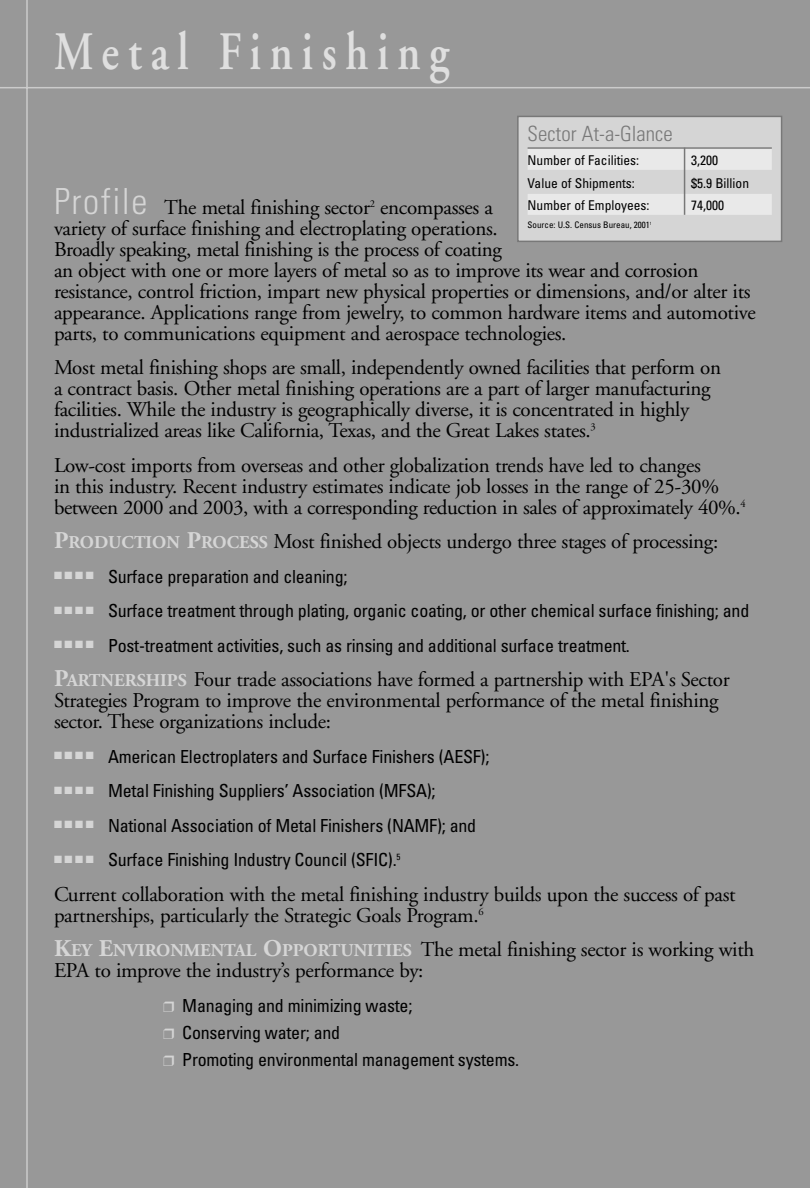
<style>
.page{position:relative;width:810px;height:1188px;background:#989898}
.page>*{position:absolute;margin:0;border:0;box-sizing:border-box;transform-origin:0 0}
.t1{font:600 54px "Adobe Garamond";letter-spacing:.205em;color:#dfdfdf;scale:.8 1}
.t2{font:21px/21px "Adobe Garamond";letter-spacing:-.015em;color:#000}
.t3{font:300 condensed 21px "Univers";color:#787878}
.t4{font:condensed 18px/27px "Univers";letter-spacing:-.015em;color:#000}
.t5{font:condensed 13.5px "Univers";color:#000}
.t6{font:condensed 9px "Univers";color:#000}
.s1{font-family:"Univers";font-weight:300;font-stretch:condensed;font-size:36px;color:#d5d5d5}
.s2{font-weight:700;font-size:24px;color:#d5d5d5}
.s3{font-weight:700;font-size:18px;color:#d5d5d5}
.s4{color:#d5d5d5}
</style>
<div class="page">
<hr style="left:0;top:87px;width:810px;height:1px;background:#cbcbcb">
<hr style="left:26px;top:0;width:2px;height:1188px;background:#cbcbcb">
<svg style="left:517px;top:115px;width:266px;height:127px;background:#d6d6d6"></svg>
<h1 class="t1" style="left:54px;top:30px;width:496px">Metal Finishing</h1>
<p class="t3" style="left:528px;top:126px;width:147px">Sector At-a-Glance</p>
<p class="t5" style="left:528px;top:156px;width:113px">Number of Facilities:</p>
<p class="t5" style="left:691px;top:156px;width:28px">3,200</p>
<p class="t5" style="left:528px;top:178px;width:109px">Value of Shipments:</p>
<p class="t5" style="left:691px;top:178px;width:60px">$5.9 Billion</p>
<p class="t5" style="left:528px;top:201px;width:124px">Number of Employees:</p>
<p class="t5" style="left:691px;top:201px;width:34px">74,000</p>
<p class="t6" style="left:528px;top:222px;width:126px">Source: U.S. Census Bureau, 2001<sup>1</sup></p>
<p class="t2" style="left:54px;top:198px;width:703px"><span class="s1">Profile</span> The metal finishing sector<sup>2</sup> encompasses a<br>variety of surface finishing and electroplating operations.<br>Broadly speaking, metal finishing is the process of coating<br>an object with one or more layers of metal so as to improve its wear and corrosion resistance, control friction, impart new physical properties or dimensions, and/or alter its appearance. Applications range from jewelry, to common hardware items and automotive parts, to communications equipment and aerospace technologies.</p>
<p class="t2" style="left:54px;top:359px;width:669px">Most metal finishing shops are small, independently owned facilities that perform on a contract basis. Other metal finishing operations are a part of larger manufacturing facilities. While the industry is geographically diverse, it is concentrated in highly industrialized areas like California, Texas, and the Great Lakes states.<sup>3</sup></p>
<p class="t2" style="left:54px;top:456px;width:693px">Low-cost imports from overseas and other globalization trends have led to changes<br>in this industry. Recent industry estimates indicate job losses in the range of 25-30% between 2000 and 2003, with a corresponding reduction in sales of approximately 40%.<sup>4</sup></p>
<p class="t2" style="left:54px;top:533px;width:666px"><span class="s2">P</span><span class="s3">RODUCTION</span> <span class="s2">P</span><span class="s3">ROCESS</span> Most finished objects undergo three stages of processing:</p>
<p class="t4" style="left:54px;top:564px;width:295px"><sup>■</sup> <sup>■</sup> <sup>■</sup> <sup>■</sup> Surface preparation and cleaning;</p>
<p class="t4" style="left:54px;top:599px;width:697px"><sup>■</sup> <sup>■</sup> <sup>■</sup> <sup>■</sup> Surface treatment through plating, organic coating, or other chemical surface finishing; and</p>
<p class="t4" style="left:54px;top:633px;width:577px"><sup>■</sup> <sup>■</sup> <sup>■</sup> <sup>■</sup> Post-treatment activities, such as rinsing and additional surface treatment.</p>
<p class="t2" style="left:54px;top:671px;width:677px"><span class="s2">P</span><span class="s3">ARTNERSHIPS</span> Four trade associations have formed a partnership with EPA's Sector<br>Strategies Program to improve the environmental performance of the metal finishing sector. These organizations include:</p>
<p class="t4" style="left:54px;top:744px;width:437px"><sup>■</sup> <sup>■</sup> <sup>■</sup> <sup>■</sup> American Electroplaters and Surface Finishers (AESF);</p>
<p class="t4" style="left:54px;top:779px;width:383px"><sup>■</sup> <sup>■</sup> <sup>■</sup> <sup>■</sup> Metal Finishing Suppliers’ Association (MFSA);</p>
<p class="t4" style="left:54px;top:813px;width:424px"><sup>■</sup> <sup>■</sup> <sup>■</sup> <sup>■</sup> National Association of Metal Finishers (NAMF); and</p>
<p class="t4" style="left:54px;top:848px;width:348px"><sup>■</sup> <sup>■</sup> <sup>■</sup> <sup>■</sup> Surface Finishing Industry Council (SFIC).<sup>5</sup></p>
<p class="t2" style="left:54px;top:885px;width:683px">Current collaboration with the metal finishing industry builds upon the success of past partnerships, particularly the Strategic Goals Program.<sup>6</sup></p>
<p class="t2" style="left:54px;top:941px;width:702px"><span class="s2">K</span><span class="s3">EY</span> <span class="s2">E</span><span class="s3">NVIRONMENTAL</span> <span class="s2">O</span><span class="s3">PPORTUNITIES</span> The metal finishing sector is working with<br>EPA to improve the industry’s performance by:</p>
<p class="t4" style="left:163px;top:993px;width:358px"><span class="s4">❒</span> Managing and minimizing waste;<br><span class="s4">❒</span> Conserving water; and<br><span class="s4">❒</span> Promoting environmental management systems.</p>
</div>
